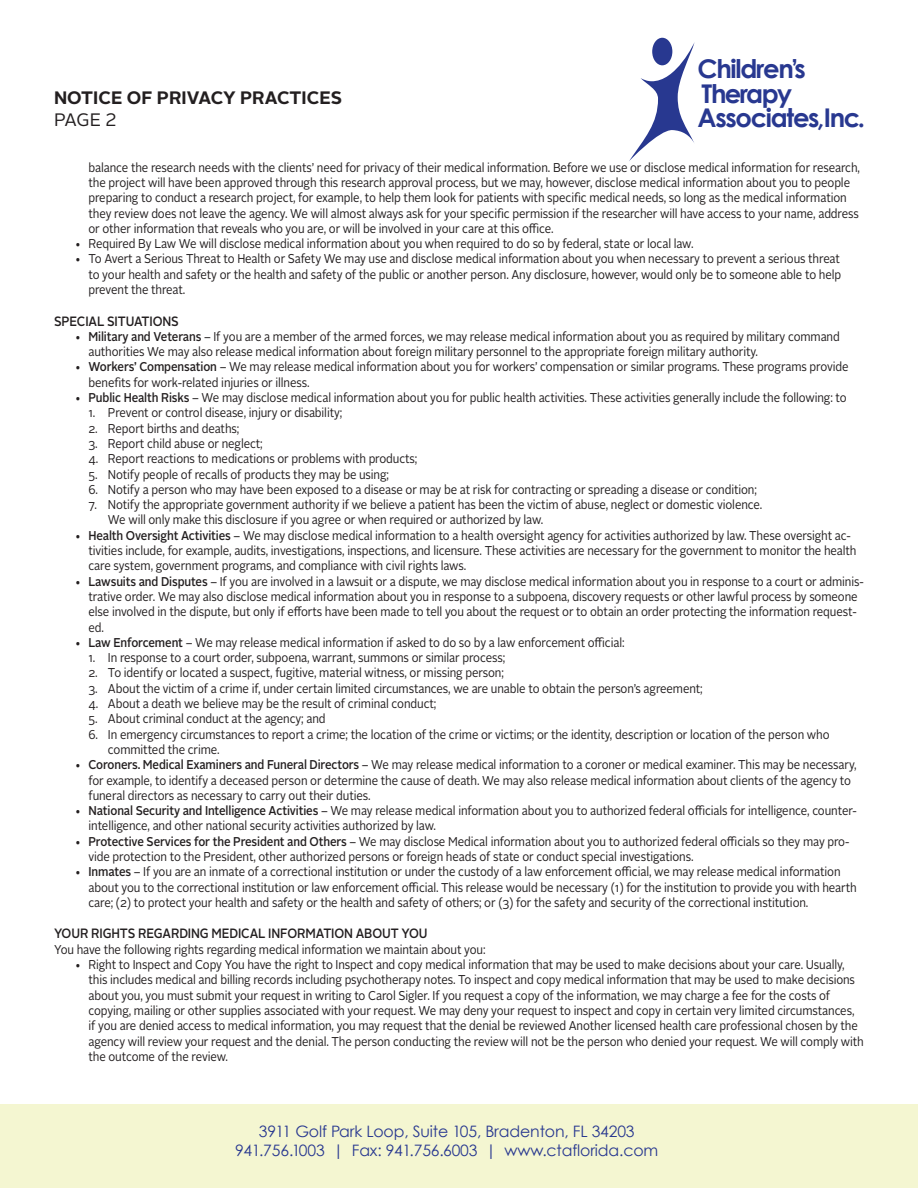
<style>
.page{position:relative;width:918px;height:1188px;background:#fff}
.page>*{position:absolute;margin:0;border:0;box-sizing:border-box;transform-origin:0 0}
.t1{font:700 25.8px/24.5px "Century Gothic";letter-spacing:-.05em;color:#283890}
.t2{font:700 18px "Alright Sans";color:#231f20}
.t3{font:18px "Alright Sans";color:#231f20}
.t4{font:15.75px/19.5px "Century Gothic";letter-spacing:-.01em;color:#283890;text-align:center}
.t5{font:500 13.5px "Alright Sans";letter-spacing:-.01em;color:#231f20;scale:.9 1}
.t6{font:12.75px/15.3px "Alright Sans";letter-spacing:-.01em;color:#231f20;scale:.9 1}
.s1{font-weight:500}
</style>
<div class="page">
<div style="left:1px;top:1104px;width:917px;height:84px;background:#f4f6d1"></div>
<svg style="left:629px;top:42px;width:66px;height:119px"></svg>
<div style="left:652px;top:38px;width:20px;height:27px;background:#283890;border-radius:50%"></div>
<p class="t2" style="left:54px;top:85px;width:290px">NOTICE OF PRIVACY PRACTICES</p>
<p class="t3" style="left:54px;top:108px;width:64px">PAGE 2</p>
<h1 class="t1" style="left:698px;top:56px;width:169px">Children’s<br>Therapy<br>Associates,Inc.</h1>
<p class="t6" style="left:88px;top:160px;width:859px">balance the research needs with the clients’ need for privacy of their medical information. Before we use or disclose medical information for research, the project will have been approved through this research approval process, but we may, however, disclose medical information about you to people preparing to conduct a research project, for example, to help them look for patients with specific medical needs, so long as the medical information they review does not leave the agency. We will almost always ask for your specific permission if the researcher will have access to your name, address or other information that reveals who you are, or will be involved in your care at this office.</p>
<p class="t6" style="left:75px;top:236px;width:689px">• Required By Law We will disclose medical information about you when required to do so by federal, state or local law.</p>
<p class="t6" style="left:88px;top:252px;width:838px;text-align:justify;text-indent:-14px">• To Avert a Serious Threat to Health or Safety We may use and disclose medical information about you when necessary to prevent a serious threat to your health and safety or the health and safety of the public or another person. Any disclosure, however, would only be to someone able to help prevent the threat.</p>
<p class="t5" style="left:54px;top:312px;width:140px">SPECIAL SITUATIONS</p>
<p class="t6" style="left:88px;top:329px;width:836px;text-indent:-14px">• <span class="s1">Military and Veterans</span> – If you are a member of the armed forces, we may release medical information about you as required by military command authorities We may also release medical information about foreign military personnel to the appropriate foreign military authority.</p>
<p class="t6" style="left:88px;top:360px;width:846px;text-indent:-14px">• <span class="s1">Workers’ Compensation</span> – We may release medical information about you for workers’ compensation or similar programs. These programs provide benefits for work-related injuries or illness.</p>
<p class="t6" style="left:75px;top:390px;width:859px">• <span class="s1">Public Health Risks</span> – We may disclose medical information about you for public health activities. These activities generally include the following: to</p>
<p class="t6" style="left:88px;top:406px;width:283px">1. Prevent or control disease, injury or disability;</p>
<p class="t6" style="left:88px;top:421px;width:169px">2. Report births and deaths;</p>
<p class="t6" style="left:88px;top:436px;width:195px">3. Report child abuse or neglect;</p>
<p class="t6" style="left:88px;top:451px;width:367px">4. Report reactions to medications or problems with products;</p>
<p class="t6" style="left:88px;top:467px;width:336px">5. Notify people of recalls of products they may be using;</p>
<p class="t6" style="left:88px;top:482px;width:744px">6. Notify a person who may have been exposed to a disease or may be at risk for contracting or spreading a disease or condition;</p>
<p class="t6" style="left:108px;top:497px;width:729px;text-indent:-19px">7. Notify the appropriate government authority if we believe a patient has been the victim of abuse, neglect or domestic violence.<br>We will only make this disclosure if you agree or when required or authorized by law.</p>
<p class="t6" style="left:88px;top:528px;width:855px;text-indent:-14px">• <span class="s1">Health Oversight Activities</span> – We may disclose medical information to a health oversight agency for activities authorized by law. These oversight ac&shy;tivities include, for example, audits, investigations, inspections, and licensure. These activities are necessary for the government to monitor the health care system, government programs, and compliance with civil rights laws.</p>
<p class="t6" style="left:88px;top:574px;width:863px;text-indent:-14px">• <span class="s1">Lawsuits and Disputes</span> – If you are involved in a lawsuit or a dispute, we may disclose medical information about you in response to a court or adminis&shy;trative order. We may also disclose medical information about you in response to a subpoena, discovery requests or other lawful process by someone else involved in the dispute, but only if efforts have been made to tell you about the request or to obtain an order protecting the information request&shy;ed.</p>
<p class="t6" style="left:75px;top:635px;width:613px">• <span class="s1">Law Enforcement</span> – We may release medical information if asked to do so by a law enforcement official:</p>
<p class="t6" style="left:88px;top:650px;width:465px">1. In response to a court order, subpoena, warrant, summons or similar process;</p>
<p class="t6" style="left:88px;top:666px;width:463px">2. To identify or located a suspect, fugitive, material witness, or missing person;</p>
<p class="t6" style="left:88px;top:681px;width:684px">3. About the victim of a crime if, under certain limited circumstances, we are unable to obtain the person’s agreement;</p>
<p class="t6" style="left:88px;top:696px;width:388px">4. About a death we believe may be the result of criminal conduct;</p>
<p class="t6" style="left:88px;top:712px;width:265px">5. About criminal conduct at the agency; and</p>
<p class="t6" style="left:108px;top:727px;width:803px;text-indent:-19px">6. In emergency circumstances to report a crime; the location of the crime or victims; or the identity, description or location of the person who committed the crime.</p>
<p class="t6" style="left:88px;top:757px;width:855px;text-indent:-14px">• <span class="s1">Coroners. Medical Examiners and Funeral Directors</span> – We may release medical information to a coroner or medical examiner. This may be necessary, for example, to identify a deceased person or determine the cause of death. We may also release medical information about clients of the agency to funeral directors as necessary to carry out their duties.</p>
<p class="t6" style="left:88px;top:803px;width:855px;text-indent:-14px">• <span class="s1">National Security and Intelligence Activities</span> – We may release medical information about you to authorized federal officials for intelligence, counter&shy;intelligence, and other national security activities authorized by law.</p>
<p class="t6" style="left:88px;top:834px;width:847px;text-indent:-14px">• <span class="s1">Protective Services for the President and Others</span> – We may disclose Medical information about you to authorized federal officials so they may pro&shy;vide protection to the President, other authorized persons or foreign heads of state or conduct special investigations.</p>
<p class="t6" style="left:88px;top:865px;width:855px;text-indent:-14px">• <span class="s1">Inmates</span> – If you are an inmate of a correctional institution or under the custody of a law enforcement official, we may release medical information about you to the correctional institution or law enforcement official. This release would be necessary (1) for the institution to provide you with hearth care; (2) to protect your health and safety or the health and safety of others; or (3) for the safety and security of the correctional institution.</p>
<p class="t5" style="left:54px;top:924px;width:417px">YOUR RIGHTS REGARDING MEDICAL INFORMATION ABOUT YOU</p>
<p class="t6" style="left:54px;top:942px;width:481px">You have the following rights regarding medical information we maintain about you:</p>
<p class="t6" style="left:88px;top:957px;width:863px;text-indent:-14px">• Right to Inspect and Copy You have the right to Inspect and copy medical information that may be used to make decisions about your care. Usually, this includes medical and billing records including psychotherapy notes. To inspect and copy medical information that may be used to make decisions about you, you must submit your request in writing to Carol Sigler. If you request a copy of the information, we may charge a fee for the costs of copying, mailing or other supplies associated with your request. We may deny your request to inspect and copy in certain very limited circumstances, if you are denied access to medical information, you may request that the denial be reviewed Another licensed health care professional chosen by the agency will review your request and the denial. The person conducting the review will not be the person who denied your request. We will comply with the outcome of the review.</p>
<p class="t4" style="left:235px;top:1121px;width:425px">3911 Golf Park Loop, Suite 105, Bradenton, FL 34203<br>941.756.1003 | Fax: 941.756.6003 | www.ctaflorida.com</p>
</div>
